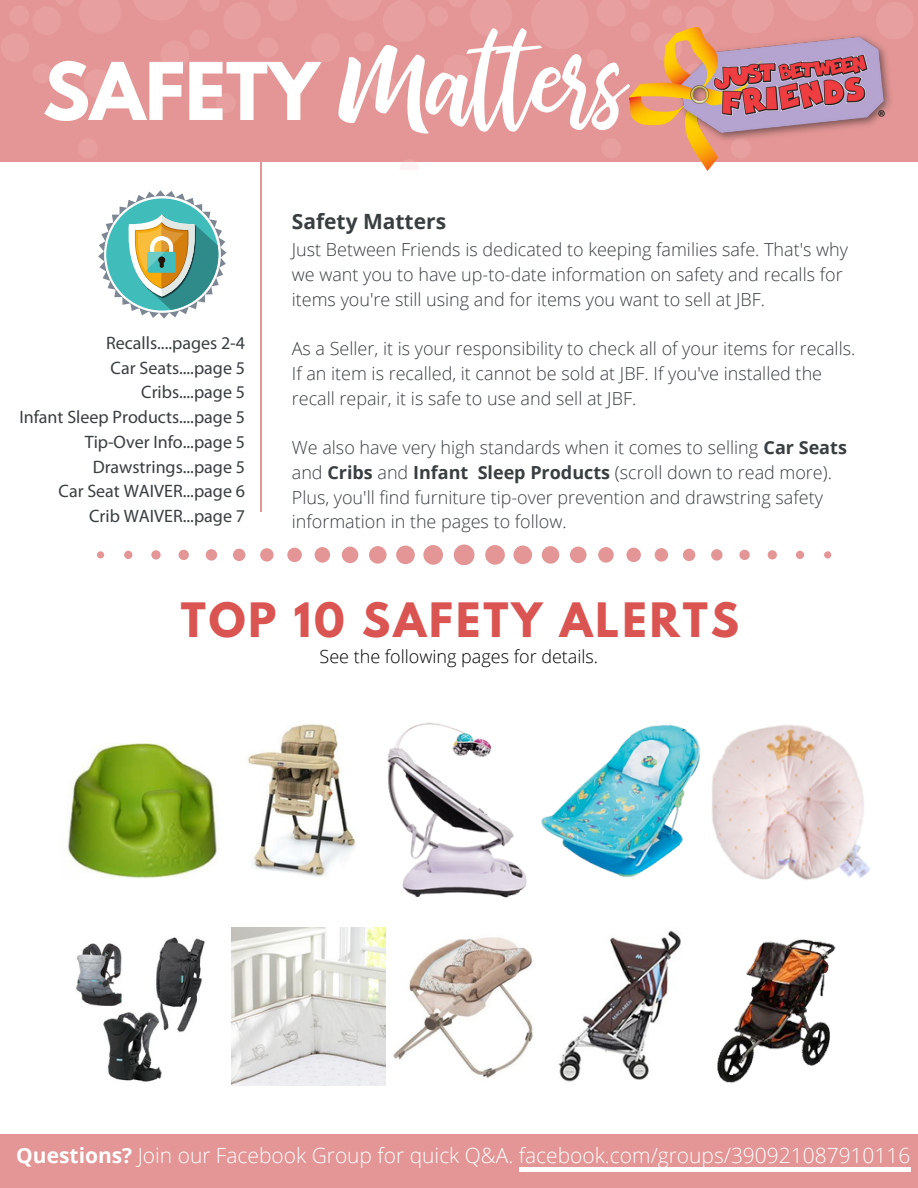
<style>
.page{position:relative;width:918px;height:1188px;background:#fff}
.page>*{position:absolute;margin:0;border:0;box-sizing:border-box;transform-origin:0 0}
.t1{font:100.5px "bhatoshine";color:#fff}
.t2{font:700 70.35px "League Spartan";color:#fff}
.t3{font:700 42px "League Spartan";letter-spacing:.07em;color:#da5552}
.t4{font:300 21px "Open Sans";color:#fff}
.t5{font:700 21px "Open Sans";color:#393e41}
.t6{font:300 18px/24.8px "Open Sans";color:#393e41}
.t7{font:18px "Myriad Pro";color:#393e41}
.t8{font:300 18px "Open Sans";color:#000}
.s1{font-weight:700}
</style>
<div class="page">
<svg style="left:97px;top:545px;width:734px;height:20px"></svg>
<div style="left:0;top:1134px;width:918px;height:54px;background:#e39695"></div>
<div style="left:0;top:0;width:918px;height:162px;background:#e39695"></div>
<div style="left:876px;top:2px;width:38px;height:38px;background:#e79f9f;border-radius:50%"></div>
<div style="left:160px;top:40px;width:29px;height:29px;background:#e79f9f;border-radius:50%"></div>
<div style="left:216px;top:93px;width:20px;height:20px;background:#e79f9f;border-radius:50%"></div>
<div style="left:78px;top:138px;width:20px;height:20px;background:#e79f9f;border-radius:50%"></div>
<div style="left:258px;top:38px;width:20px;height:20px;background:#e79f9f;border-radius:50%"></div>
<div style="left:189px;top:30px;width:20px;height:20px;background:#e79f9f;border-radius:50%"></div>
<div style="left:223px;top:2px;width:38px;height:38px;background:#e79f9f;border-radius:50%"></div>
<div style="left:383px;top:0;width:42px;height:42px;background:#e79f9f;border-radius:50%"></div>
<svg style="left:400px;top:162px;width:19px;height:8px"></svg>
<div style="left:587px;top:49px;width:20px;height:20px;background:#e79f9f;border-radius:50%"></div>
<div style="left:428px;top:6px;width:20px;height:20px;background:#e79f9f;border-radius:50%"></div>
<div style="left:354px;top:32px;width:20px;height:20px;background:#e79f9f;border-radius:50%"></div>
<div style="left:601px;top:138px;width:20px;height:20px;background:#e79f9f;border-radius:50%"></div>
<img style="left:629px;top:27px;width:262px;height:143px">
<img style="left:247px;top:724px;width:109px;height:153px">
<img style="left:717px;top:939px;width:119px;height:144px">
<img style="left:541px;top:724px;width:159px;height:154px">
<img style="left:67px;top:743px;width:150px;height:135px">
<img style="left:231px;top:928px;width:302px;height:157px">
<img style="left:558px;top:930px;width:123px;height:152px">
<img style="left:76px;top:937px;width:129px;height:145px">
<svg style="left:98px;top:190px;width:129px;height:129px"></svg>
<hr style="left:260px;top:162px;width:1px;height:350px;background:#e39695">
<img style="left:387px;top:723px;width:140px;height:175px">
<div style="left:369px;top:826px;width:33px;height:33px;background:#fff"></div>
<div style="left:519px;top:1167px;width:391px;height:5px;background:#fff"></div>
<img style="left:712px;top:725px;width:158px;height:155px">
<p class="t2" style="left:43px;top:57px;width:279px">SAFETY</p>
<p class="t1" style="left:341px;top:6px;width:285px">Matters</p>
<p class="t7" style="left:106px;top:335px;width:140px">Recalls....pages 2-4</p>
<p class="t7" style="left:111px;top:360px;width:136px">Car Seats....page 5</p>
<p class="t7" style="left:141px;top:385px;width:105px">Cribs....page 5</p>
<p class="t7" style="left:19px;top:410px;width:227px">Infant Sleep Products....page 5</p>
<p class="t7" style="left:85px;top:434px;width:162px">Tip-Over Info...page 5</p>
<p class="t7" style="left:93px;top:459px;width:154px">Drawstrings...page 5</p>
<p class="t7" style="left:59px;top:484px;width:188px">Car Seat WAIVER...page 6</p>
<p class="t7" style="left:89px;top:509px;width:157px">Crib WAIVER...page 7</p>
<p class="t5" style="left:292px;top:207px;width:156px">Safety Matters</p>
<p class="t6" style="left:292px;top:237px;width:558px">Just Between Friends is dedicated to keeping families safe. That's why we want you to have up-to-date information on safety and recalls for items you're still using and for items you want to sell at JBF.</p>
<p class="t6" style="left:292px;top:336px;width:565px">As a Seller, it is your responsibility to check all of your items for recalls.<br>If an item is recalled, it cannot be sold at JBF. If you've installed the recall repair, it is safe to use and sell at JBF.</p>
<p class="t6" style="left:292px;top:435px;width:557px">We also have very high standards when it comes to selling <span class="s1">Car Seats </span>and <span class="s1">Cribs</span> and <span class="s1">Infant Sleep Products</span> (scroll down to read more).<br>Plus, you'll find furniture tip-over prevention and drawstring safety information in the pages to follow.</p>
<p class="t3" style="left:181px;top:599px;width:560px">TOP 10 SAFETY ALERTS</p>
<p class="t8" style="left:320px;top:643px;width:280px">See the following pages for details.</p>
<h3 class="t4" style="left:16px;top:1141px;width:896px"><span class="s1">Questions?</span> Join our Facebook Group for quick Q&amp;A. facebook.com/groups/390921087910116</h3>
</div>
